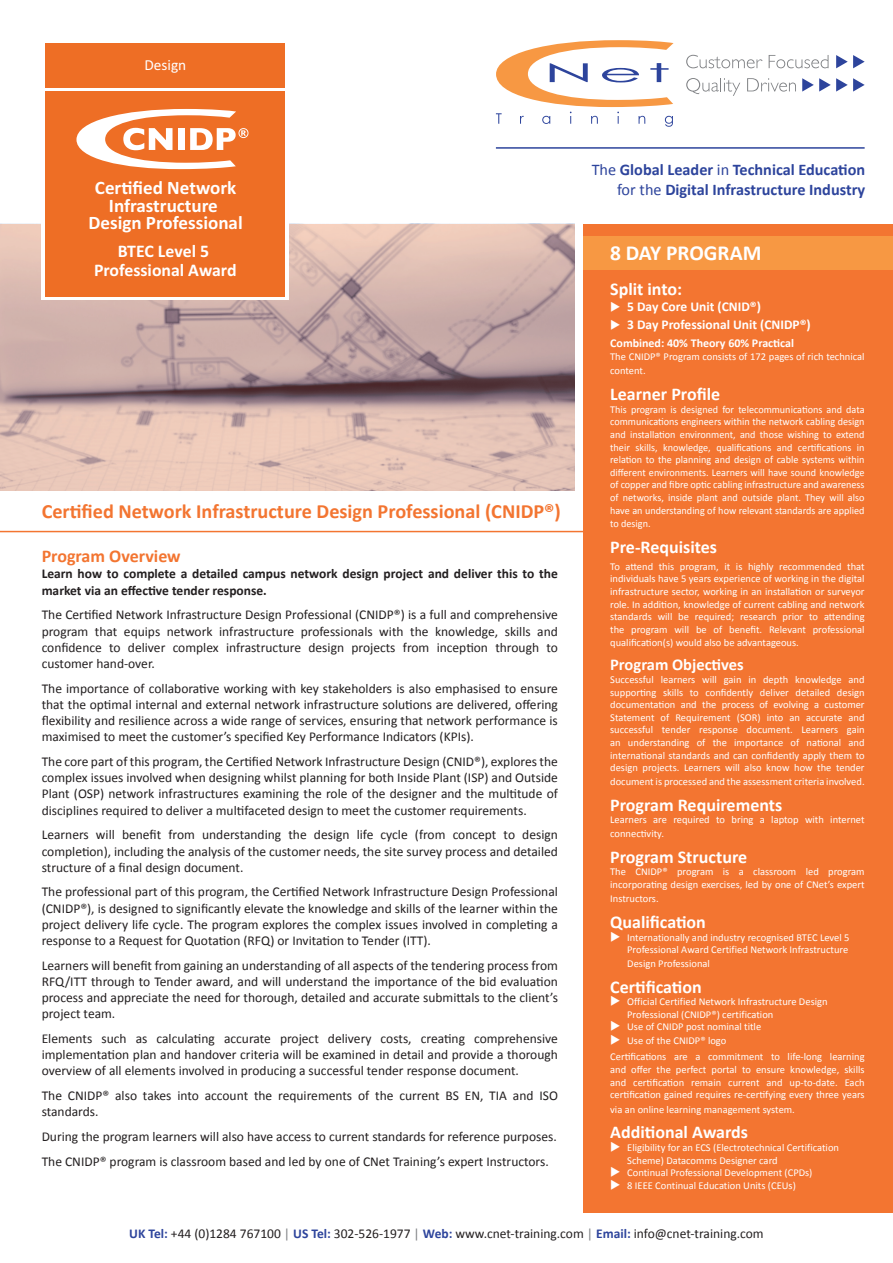
<style>
.page{position:relative;width:893px;height:1263px;background:#fff}
.page>*{position:absolute;margin:0;border:0;box-sizing:border-box;transform-origin:0 0}
.t1{font:700 21.45px "Calibri";color:#fff}
.t2{font:700 20.25px "Calibri";color:#f37531}
.t3{font:700 19.05px/17.9px "Calibri";color:#fff;text-align:center}
.t4{font:700 18px "Calibri";color:#fff}
.t5{font:700 18px "Calibri";color:#f37531}
.t6{font:700 17.85px/18.8px "Calibri";color:#fff;text-align:center}
.t7{font:700 16.5px "Calibri";color:#fff}
.t8{font:700 16.2px "Calibri";color:#2d449c}
.t9{font:15.45px "Calibri";color:#fff}
.t10{font:13.5px/16.2px "Calibri";color:#231f20;text-align:justify}
.t11{font:700 13.5px/16.2px "Calibri";color:#231f20}
.t12{font:700 13.5px "Calibri";color:#fff}
.t13{font:700 12px "Calibri";color:#fff}
.t14{font:10.5px/12.8px "Calibri";color:#fff}
.s1{font-weight:400}
.s2{font-weight:700;color:#2d449c}
.s3{color:#808285}
</style>
<div class="page">
<svg style="left:0;top:224px;width:574px;height:266px;background:#ccada7"></svg>
<hr style="left:0;top:531px;width:893px;height:1px;background:#f37531">
<div style="left:42px;top:40px;width:247px;height:260px;background:#fff"></div>
<div style="left:45px;top:91px;width:240px;height:205px;background:#ee6e25"></div>
<div style="left:45px;top:43px;width:240px;height:44px;background:#ee6e25"></div>
<svg style="left:76px;top:109px;width:172px;height:60px"></svg>
<svg style="left:802px;top:78px;width:63px;height:14px"></svg>
<svg style="left:836px;top:55px;width:29px;height:13px"></svg>
<svg style="left:496px;top:40px;width:177px;height:87px"></svg>
<svg style="left:686px;top:55px;width:76px;height:13px"></svg>
<svg style="left:769px;top:55px;width:59px;height:13px"></svg>
<svg style="left:686px;top:78px;width:54px;height:18px"></svg>
<svg style="left:747px;top:78px;width:49px;height:14px"></svg>
<hr style="left:496px;top:147px;width:369px;height:2px;background:#2d449c">
<div style="left:583px;top:224px;width:310px;height:988px;background:#f37531"></div>
<div style="left:583px;top:236px;width:310px;height:34px;background:#f79843"></div>
<p class="t9" style="left:144px;top:55px;width:43px">Design</p>
<p class="t3" style="left:88px;top:178px;width:156px">Cer fied Network<br>Infrastructure<br>Design Professional</p>
<p class="t6" style="left:94px;top:241px;width:144px">BTEC Level 5<br>Professional Award</p>
<p class="t2" style="left:42px;top:497px;width:521px">Certified Network Infrastructure Design Professional (CNIDP®)</p>
<p class="t5" style="left:42px;top:544px;width:141px">Program Overview</p>
<p class="t11" style="left:42px;top:565px;width:518px">Learn how to complete a detailed campus network design project and deliver this to the market via an effective tender response.</p>
<p class="t10" style="left:42px;top:606px;width:518px">The Certified Network Infrastructure Design Professional (CNIDP®) is a full and comprehensive program that equips network infrastructure professionals with the knowledge, skills and confidence to deliver complex infrastructure design projects from inception through to customer hand-over.</p>
<p class="t10" style="left:42px;top:679px;width:518px">The importance of collaborative working with key stakeholders is also emphasised to ensure that the optimal internal and external network infrastructure solutions are delivered, offering flexibility and resilience across a wide range of services, ensuring that network performance is maximised to meet the customer’s specified Key Performance Indicators (KPIs).</p>
<p class="t10" style="left:42px;top:753px;width:518px">The core part of this program, the Certified Network Infrastructure Design (CNID®), explores the complex issues involved when designing whilst planning for both Inside Plant (ISP) and Outside Plant (OSP) network infrastructures examining the role of the designer and the multitude of disciplines required to deliver a multifaceted design to meet the customer requirements.</p>
<p class="t10" style="left:42px;top:826px;width:518px">Learners will benefit from understanding the design life cycle (from concept to design completion), including the analysis of the customer needs, the site survey process and detailed structure of a final design document.</p>
<p class="t10" style="left:42px;top:883px;width:518px">The professional part of this program, the Certified Network Infrastructure Design Professional (CNIDP®), is designed to significantly elevate the knowledge and skills of the learner within the project delivery life cycle. The program explores the complex issues involved in completing a response to a Request for Quotation (RFQ) or Invitation to Tender (ITT).</p>
<p class="t10" style="left:42px;top:956px;width:518px">Learners will benefit from gaining an understanding of all aspects of the tendering process from RFQ/ITT through to Tender award, and will understand the importance of the bid evaluation process and appreciate the need for thorough, detailed and accurate submittals to the client’s project team.</p>
<p class="t10" style="left:42px;top:1030px;width:518px">Elements such as calculating accurate project delivery costs, creating comprehensive implementation plan and handover criteria will be examined in detail and provide a thorough overview of all elements involved in producing a successful tender response document.</p>
<p class="t10" style="left:42px;top:1087px;width:518px">The CNIDP® also takes into account the requirements of the current BS EN, TIA and ISO standards.</p>
<p class="t10" style="left:42px;top:1128px;width:517px">During the program learners will also have access to current standards for reference purposes.</p>
<p class="t10" style="left:42px;top:1152px;width:509px">The CNIDP® program is classroom based and led by one of CNet Training’s expert Instructors.</p>
<p class="t8" style="left:592px;top:158px;width:275px"><span class="s1">The</span> Global Leader <span class="s1">in</span> Technical Education</p>
<p class="t8" style="left:617px;top:178px;width:250px"><span class="s1">for the</span> Digital Infrastructure Industry</p>
<p class="t1" style="left:610px;top:238px;width:153px">8 DAY PROGRAM</p>
<p class="t4" style="left:610px;top:276px;width:73px">Split into:</p>
<p class="t12" style="left:610px;top:297px;width:152px">◆ 5 Day Core Unit (CNID®)</p>
<p class="t12" style="left:610px;top:315px;width:202px">◆ 3 Day Professional Unit (CNIDP®)</p>
<p class="t13" style="left:610px;top:335px;width:185px">Combined: 40% Theory 60% Practical</p>
<p class="t14" style="left:610px;top:349px;width:256px;line-height:14.4px">The CNIDP® Program consists of 172 pages of rich technical content.</p>
<p class="t4" style="left:610px;top:382px;width:112px">Learner Profile</p>
<p class="t14" style="left:610px;top:402px;width:256px;text-align:justify">This program is designed for telecommunications and data communications engineers within the network cabling design and installation environment, and those wishing to extend their skills, knowledge, qualifications and certifications in relation to the planning and design of cable systems within different environments. Learners will have sound knowledge of copper and fibre optic cabling infrastructure and awareness of networks, inside plant and outside plant. They will also have an understanding of how relevant standards are applied to design.</p>
<p class="t4" style="left:610px;top:534px;width:108px">Pre-Requisites</p>
<p class="t14" style="left:610px;top:559px;width:256px;text-align:justify">To attend this program, it is highly recommended that individuals have 5 years experience of working in the digital infrastructure sector, working in an installation or surveyor role. In addition, knowledge of current cabling and network standards will be required; research prior to attending the program will be of benefit. Relevant professional qualification(s) would also be advantageous.</p>
<p class="t7" style="left:610px;top:653px;width:135px">Program Objectives</p>
<p class="t14" style="left:610px;top:673px;width:256px;text-align:justify">Successful learners will gain in depth knowledge and supporting skills to confidently deliver detailed design documentation and the process of evolving a customer Statement of Requirement (SOR) into an accurate and successful tender response document. Learners gain an understanding of the importance of national and international standards and can confidently apply them to design projects. Learners will also know how the tender document is processed and the assessment criteria involved.</p>
<p class="t4" style="left:610px;top:792px;width:174px">Program Requirements</p>
<p class="t14" style="left:610px;top:812px;width:256px;line-height:13.5px">Learners are required to bring a laptop with internet connectivity.</p>
<p class="t4" style="left:610px;top:844px;width:139px">Program Structure</p>
<p class="t14" style="left:610px;top:865px;width:256px">The CNIDP® program is a classroom led program incorporating design exercises, led by one of CNet’s expert</p>
<p class="t14" style="left:610px;top:892px;width:50px">Instructors.</p>
<p class="t4" style="left:610px;top:909px;width:97px">Qualification</p>
<p class="t14" style="left:627px;top:930px;width:224px;text-indent:-17px">◆ Internationally and industry recognised BTEC Level 5<br>Professional Award Certified Network Infrastructure<br>Design Professional</p>
<p class="t4" style="left:610px;top:974px;width:93px">Certification</p>
<p class="t14" style="left:627px;top:995px;width:202px;text-indent:-17px">◆ Official Certified Network Infrastructure Design<br>Professional (CNIDP®) certification</p>
<p class="t14" style="left:610px;top:1020px;width:153px">◆ Use of CNIDP post nominal title</p>
<p class="t14" style="left:610px;top:1033px;width:118px">◆ Use of the CNIDP® logo</p>
<p class="t14" style="left:610px;top:1050px;width:256px;text-align:justify">Certifications are a commitment to life-long learning and offer the perfect portal to ensure knowledge, skills and certification remain current and up-to-date. Each certification gained requires re-certifying every three years</p>
<p class="t14" style="left:610px;top:1102px;width:186px">via an online learning management system.</p>
<p class="t4" style="left:610px;top:1120px;width:139px">Additional Awards</p>
<p class="t14" style="left:627px;top:1141px;width:213px;text-indent:-17px">◆ Eligibility for an ECS (Electrotechnical Certification<br>Scheme) Datacomms Designer card</p>
<p class="t14" style="left:610px;top:1166px;width:204px">◆ Continual Professional Development (CPDs)</p>
<p class="t14" style="left:610px;top:1178px;width:187px">◆ 8 IEEE Continual Education Units (CEUs)</p>
<p class="t10" style="left:129px;top:1225px;width:636px"><span class="s2">UK Tel:</span> +44 (0)1284 767100 <span class="s3">|</span> <span class="s2">US Tel:</span> 302-526-1977 <span class="s3">|</span> <span class="s2">Web:</span> www.cnet-training.com <span class="s3">|</span> <span class="s2">Email:</span> info@cnet-training.com</p>
</div>
